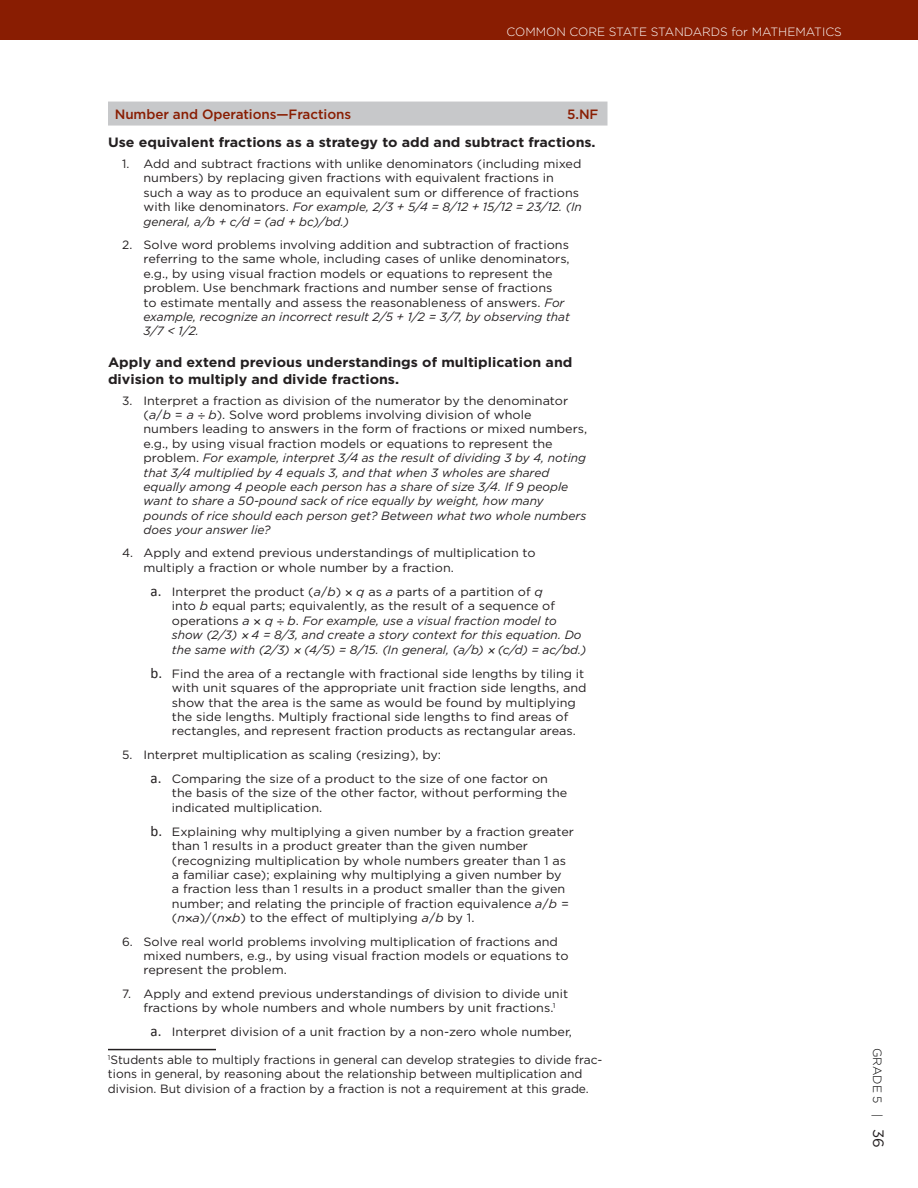
<style>
.page{position:relative;width:918px;height:1188px;background:#fff}
.page>*{position:absolute;margin:0;border:0;box-sizing:border-box;transform-origin:0 0}
.t1{font:700 13.5px/16.2px "Gotham";color:#231f20;scale:1.05 1}
.t2{font:500 13.5px "Gotham";letter-spacing:-.005em;color:#891d02}
.t3{font:12px/14.4px "Gotham";color:#231f20}
.t4{font:italic 12px/14.4px "Gotham";color:#231f20;scale:1.05 1}
.t5{font:12px/14.4px "Gotham";color:#231f20;scale:1.05 1}
.t6{font:300 12px "Gotham";color:#fff}
.t7{font:300 12px "Gotham";color:#000}
.s1{font-style:italic}
.s2{font-style:normal}
.s3{font-family:"Helvetica";font-style:normal}
.s4{font-family:"Calibri";font-style:normal;font-size:15px}
.s5{font-family:"Helvetica"}
.s6{font-family:"Calibri";font-size:15px}
.s7{font-weight:400;font-size:15px;color:#231f20}
</style>
<div class="page">
<div style="left:0;top:0;width:918px;height:40px;background:#891d02"></div>
<div style="left:108px;top:102px;width:500px;height:24px;background:#c7c8ca"></div>
<hr style="left:108px;top:1049px;width:108px;height:1px;background:#231f20">
<p class="t6" style="left:507px;top:24px;width:255px">COMMON CORE STATE STANDARDS FOR MAT</p>
<p class="t6" style="left:778px;top:24px;width:19px">HEMAT</p>
<p class="t6" style="left:822px;top:24px;width:21px">ICS</p>
<p class="t2" style="left:115px;top:105px;width:238px">N umber and Operations—Fractions</p>
<p class="t2" style="left:567px;top:105px;width:22px">5.NF</p>
<p class="t1" style="left:108px;top:134px;width:466px">Use equivalent fractions as a strategy to add and subtract fractions.</p>
<p class="t3" style="left:144px;top:156px;width:440px;text-indent:-21px">1. Add and subtract fractions with unlike denominators (including mixed numbers) by replacing given fractions with equivalent fractions in such a way as to produce an equivalent sum or difference of fractions with like denominators. <span class="s1">For example, 2/3 + 5/4 = 8/12 + 15/12 = 23/12. (In general, a/b + c/d = (ad + bc)/bd.)</span></p>
<p class="t3" style="left:144px;top:237px;width:428px;text-indent:-21px">2. Solve word problems involving addition and subtraction of fractions referring to the same whole, including cases of unlike denominators, e.g., by using visual fraction models or equations to represent the problem. Use benchmark fractions and number sense of fractions<br>to estimate mentally and assess the reasonableness of answers. <span class="s1">For example, recognize an incorrect result 2/5 + 1/2 = 3/7, by observing that 3/7 &lt; 1/2.</span></p>
<p class="t1" style="left:108px;top:354px;width:444px">Apply and extend previous understandings of multiplication and division to multiply and divide fractions.</p>
<p class="t4" style="left:144px;top:393px;width:424px;text-indent:-21px"><span class="s2">3. Interpret a fraction as division of the numerator by the denominator (</span>a<span class="s2">/</span>b <span class="s2">=</span> a <span class="s3">÷</span> b<span class="s2">). Solve word problems involving division of whole numbers leading to answers in the form of fractions or mixed numbers, e.g., by using visual fraction models or equations to represent the problem.</span> For example, interpret 3/4 as the result of dividing 3 by 4, noting that 3/4 multiplied by 4 equals 3, and that when 3 wholes are shared equally among 4 people each person has a share of size 3/4. If 9 people want to share a 50-pound sack of rice equally by weight, how many pounds of rice should each person get? Between what two whole numbers does your answer lie?</p>
<p class="t3" style="left:144px;top:546px;width:394px;text-indent:-21px">4. Apply and extend previous understandings of multiplication to multiply a fraction or whole number by a fraction.</p>
<p class="t4" style="left:172px;top:584px;width:396px;text-indent:-21px"><span class="s4">a.</span> <span class="s2">Interpret the product (</span>a<span class="s2">/</span>b<span class="s2">)</span> <span class="s3">×</span> q <span class="s2">as</span> a <span class="s2">parts of a partition of</span> q<br><span class="s2">into</span> b <span class="s2">equal parts; equivalently, as the result of a sequence of operations</span> a <span class="s3">×</span> q <span class="s3">÷</span> b<span class="s2">.</span> For example, use a visual fraction model to show (2/3) <span class="s5">×</span> 4 = 8/3, and create a story context for this equation. Do the same with (2/3) <span class="s5">×</span> (4/5) = 8/15. (In general, (a/b) <span class="s5">×</span> (c/d) = ac/bd.)</p>
<p class="t5" style="left:172px;top:666px;width:396px;text-indent:-21px"><span class="s6">b.</span> Find the area of a rectangle with fractional side lengths by tiling it with unit squares of the appropriate unit fraction side lengths, and show that the area is the same as would be found by multiplying the side lengths. Multiply fractional side lengths to find areas of rectangles, and represent fraction products as rectangular areas.</p>
<p class="t3" style="left:151px;top:742px;width:399px;line-height:24.2px;text-indent:-28px">5. Interpret multiplication as scaling (resizing), by:<br><span class="s6">a.</span> Comparing the size of a product to the size of one factor on</p>
<p class="t5" style="left:172px;top:786px;width:378px">the basis of the size of the other factor, without performing the indicated multiplication.</p>
<p class="t5" style="left:172px;top:824px;width:384px;text-indent:-21px"><span class="s6">b.</span> Explaining why multiplying a given number by a fraction greater than 1 results in a product greater than the given number (recognizing multiplication by whole numbers greater than 1 as a familiar case); explaining why multiplying a given number by<br>a fraction less than 1 results in a product smaller than the given number; and relating the principle of fraction equivalence <span class="s1">a</span>/<span class="s1">b</span> = (<span class="s1">n</span><span class="s5">×</span><span class="s1">a</span>)/(<span class="s1">n</span><span class="s5">×</span><span class="s1">b</span>) to the effect of multiplying <span class="s1">a</span>/<span class="s1">b</span> by 1.</p>
<p class="t3" style="left:144px;top:934px;width:427px;text-indent:-21px">6. Solve real world problems involving multiplication of fractions and mixed numbers, e.g., by using visual fraction models or equations to represent the problem.</p>
<p class="t3" style="left:144px;top:986px;width:426px;text-indent:-21px">7. Apply and extend previous understandings of division to divide unit fractions by whole numbers and whole numbers by unit fractions.<sup>1</sup></p>
<p class="t5" style="left:151px;top:1025px;width:403px"><span class="s6">a.</span> Interpret division of a unit fraction by a non-zero whole number,</p>
<p class="t3" style="left:108px;top:1052px;width:496px"><sup>1</sup>Students able to multiply fractions in general can develop strategies to divide frac&shy;tions in general, by reasoning about the relationship between multiplication and division. But division of a fraction by a fraction is not a requirement at this grade.</p>
<p class="t7" style="left:885px;top:1048px;width:101px;rotate:90deg">G RADE 5 | <span class="s7">36</span></p>
</div>
